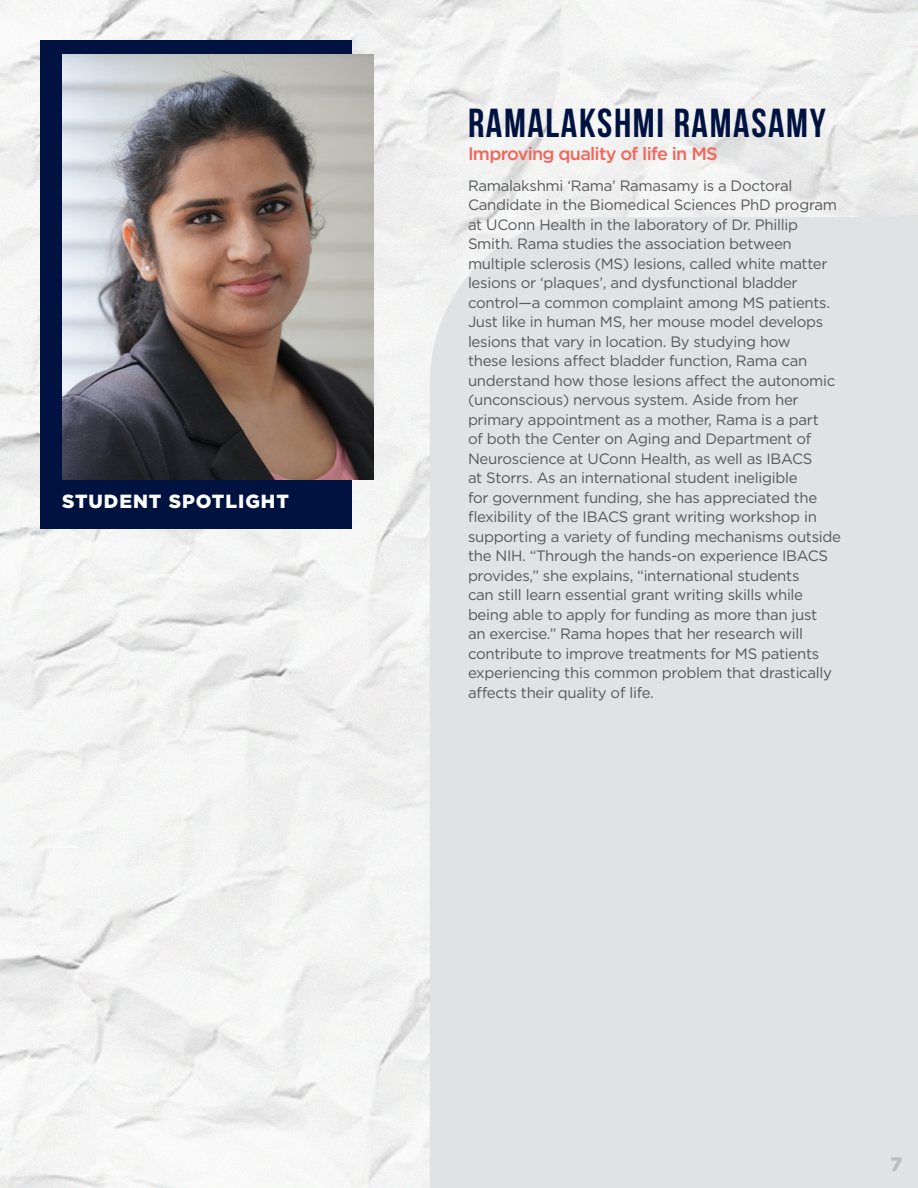
<style>
.page{position:relative;width:918px;height:1188px;background:#fff}
.page>*{position:absolute;margin:0;border:0;box-sizing:border-box;transform-origin:0 0}
.t1{font:700 40.5px "Bebas Neue";letter-spacing:.04em;color:#001340}
.t2{font:900 19.35px "Gotham";color:#bcbdc0}
.t3{font:900 19.05px "Gotham";letter-spacing:.05em;color:#fff}
.t4{font:500 18px "Gotham";letter-spacing:-.04em;color:#f26659}
.t5{font:15px/19.5px "Gotham";letter-spacing:-.02em;color:#57585a}
</style>
<div class="page">
<img style="left:0;top:0;width:918px;height:1188px">
<div style="left:430px;top:217px;width:488px;height:971px;background:#e1e2e4"></div>
<hr style="left:40px;top:846px;width:37px;height:2px;background:#fff">
<div style="left:40px;top:40px;width:312px;height:489px;background:#001340"></div>
<img style="left:62px;top:55px;width:311px;height:424px">
<p class="t3" style="left:62px;top:488px;width:228px">STUDENT SPOTLIGHT</p>
<p class="t1" style="left:468px;top:101px;width:359px">RAMALAKSHMI RAMASAMY</p>
<p class="t4" style="left:468px;top:142px;width:251px">Improving quality of life in MS</p>
<p class="t5" style="left:468px;top:175px;width:375px">Ramalakshmi ‘Rama’ Ramasamy is a Doctoral Candidate in the Biomedical Sciences PhD program at UConn Health in the laboratory of Dr. Phillip Smith. Rama studies the association between multiple sclerosis (MS) lesions, called white matter lesions or ‘plaques’, and dysfunctional bladder control—a common complaint among MS patients.<br>Just like in human MS, her mouse model develops lesions that vary in location. By studying how<br>these lesions affect bladder function, Rama can understand how those lesions affect the autonomic (unconscious) nervous system. Aside from her primary appointment as a mother, Rama is a part<br>of both the Center on Aging and Department of Neuroscience at UConn Health, as well as IBACS<br>at Storrs. As an international student ineligible<br>for government funding, she has appreciated the flexibility of the IBACS grant writing workshop in supporting a variety of funding mechanisms outside the NIH. “Through the hands-on experience IBACS provides,” she explains, “international students<br>can still learn essential grant writing skills while being able to apply for funding as more than just<br>an exercise.” Rama hopes that her research will contribute to improve treatments for MS patients experiencing this common problem that drastically affects their quality of life.</p>
<p class="t2" style="left:891px;top:1151px;width:13px">7</p>
</div>
